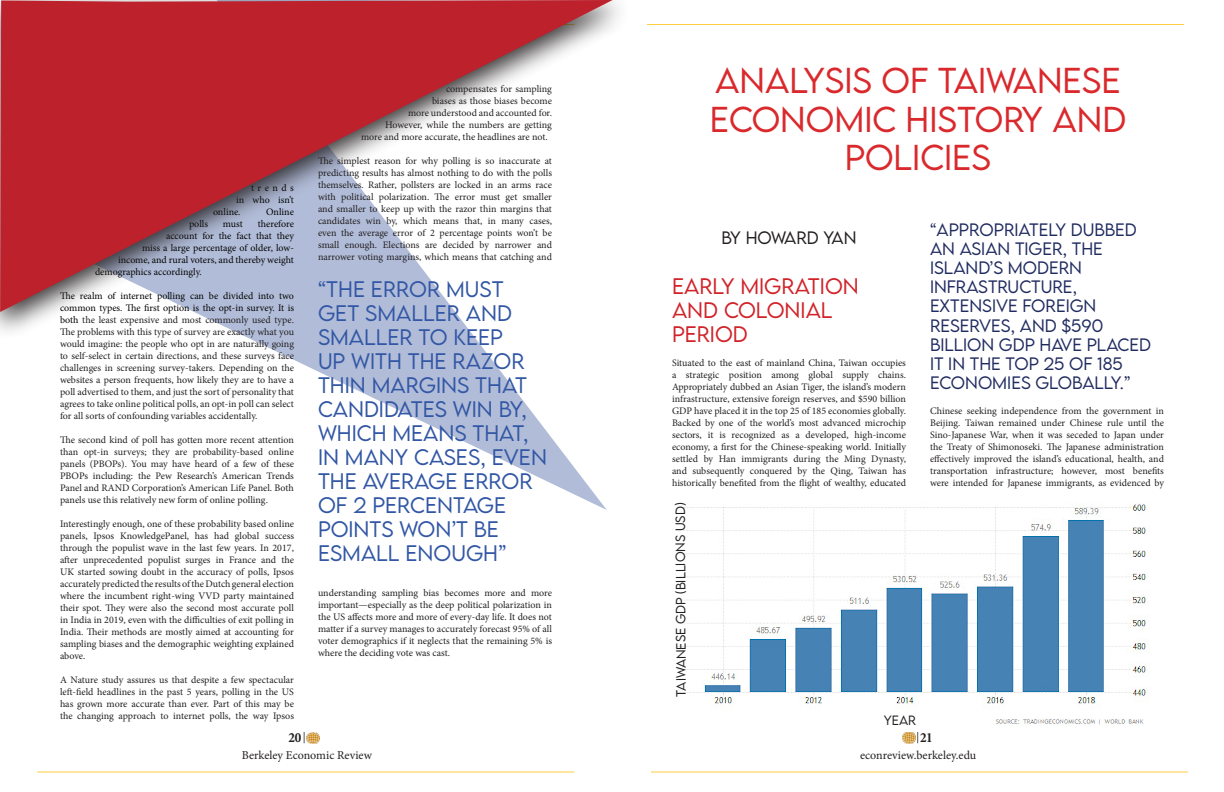
<style>
.page{position:relative;width:1224px;height:792px;background:#fff}
.page>*{position:absolute;margin:0;border:0;box-sizing:border-box;transform-origin:0 0}
.t1{font:300 32px/38.4px "LEMONMILK";color:#da292c;text-align:center}
.t2{font:300 20px/24px "LEMONMILK";color:#3257a5}
.t3{font:300 20px/24px "LEMONMILK";color:#d1232a}
.t4{font:300 16px/19.2px "LEMONMILK";color:#212c61}
.t5{font:300 16px "LEMONMILK";color:#231f20}
.t6{font:700 condensed 14px "Minion Pro";color:#231f20}
.t7{font:12px "Minion Pro";color:#231f20}
.t8{font:300 12px "LEMONMILK";letter-spacing:-.005em;color:#231f20}
.t9{font:10px/12px "Minion Pro";letter-spacing:-.005em;color:#231f20;text-align:justify}
.t10{font:10px "Minion Pro";color:#040503}
.s1{color:#040503}
</style>
<div class="page">
<svg style="left:304px;top:732px;width:15px;height:11px"></svg>
<svg style="left:903px;top:732px;width:15px;height:11px"></svg>
<hr style="left:37px;top:772px;width:537px;height:1px;background:#ffcf3f">
<hr style="left:651px;top:772px;width:537px;height:1px;background:#ffcf3f">
<hr style="left:647px;top:24px;width:537px;height:1px;background:#ffcf3f">
<svg style="left:255px;top:341px;width:352px;height:169px"></svg>
<div style="left:0;top:0;width:632px;height:341px;background:#231f20;opacity:.89"></div>
<svg style="left:0;top:0;width:613px;height:312px;fill:#bd212c"></svg>
<img style="left:677px;top:502px;width:473px;height:224px">
<p class="t10" style="left:251px;top:182px;width:44px">trends</p>
<p class="t10" style="left:236px;top:194px;width:59px">in who isn’t</p>
<p class="t10" style="left:213px;top:206px;width:29px">online.</p>
<p class="t10" style="left:266px;top:206px;width:29px">Online</p>
<p class="t10" style="left:189px;top:218px;width:21px">polls</p>
<p class="t10" style="left:223px;top:218px;width:21px">must</p>
<p class="t10" style="left:258px;top:218px;width:38px">therefore</p>
<p class="t10" style="left:166px;top:230px;width:130px">account for the fact that they</p>
<p class="t10" style="left:142px;top:242px;width:154px">miss a large percentage of older, low-</p>
<p class="t10" style="left:118px;top:254px;width:177px">income, and rural voters, and thereby weight</p>
<p class="t10" style="left:95px;top:266px;width:108px">demographics accordingly.</p>
<p class="t9" style="left:60px;top:290px;width:236px"><span class="s1">The realm of internet polling can be divided into two common types. The first option is the opt-in survey. It is both</span> the least expensive and most commonly used type.<br>The problems with this type of survey are exactly what you would imagine: the people who opt in are naturally going to self-select in certain directions, and these surveys face challenges in screening survey-takers. Depending on the websites a person frequents, how likely they are to have a poll advertised to them, and just the sort of personality that agrees to take online political polls, an opt-in poll can select for all sorts of confounding variables accidentally.</p>
<p class="t9" style="left:60px;top:434px;width:236px">The second kind of poll has gotten more recent attention than opt-in surveys; they are probability-based online panels (PBOPs). You may have heard of a few of these PBOPs including: the Pew Research’s American Trends Panel and RAND Corporation’s American Life Panel. Both panels use this relatively new form of online polling.</p>
<p class="t9" style="left:60px;top:518px;width:236px">Interestingly enough, one of these probability based online panels, Ipsos KnowledgePanel, has had global success through the populist wave in the last few years. In 2017, after unprecedented populist surges in France and the UK started sowing doubt in the accuracy of polls, Ipsos accurately predicted the results of the Dutch general election where the incumbent right-wing VVD party maintained their spot. They were also the second most accurate poll in India in 2019, even with the difficulties of exit polling in India. Their methods are mostly aimed at accounting for sampling biases and the demographic weighting explained above.</p>
<p class="t9" style="left:60px;top:674px;width:236px">A Nature study assures us that despite a few spectacular left-field headlines in the past 5 years, polling in the US has grown more accurate than ever. Part of this may be the changing approach to internet polls, the way Ipsos</p>
<p class="t9" style="left:446px;top:83px;width:107px">compensates for sampling</p>
<p class="t9" style="left:432px;top:95px;width:122px">biases as those biases become</p>
<p class="t9" style="left:408px;top:107px;width:146px">more understood and accounted for.</p>
<p class="t9" style="left:385px;top:119px;width:168px">However, while the numbers are getting</p>
<p class="t9" style="left:361px;top:131px;width:188px">more and more accurate, the headlines are not.</p>
<p class="t9" style="left:318px;top:155px;width:236px">The simplest reason for why polling is so inaccurate at predicting results has almost nothing to do with the polls themselves. Rather, pollsters are locked in an arms race with political polarization. The error must get smaller and smaller to keep up with the razor thin margins that candidates win by, which means that, in many cases, even the average error of 2 percentage points won’t be small enough. Elections are decided by narrower and narrower voting margins, which means that catching and</p>
<p class="t2" style="left:318px;top:277px;width:231px">“THE ERROR MUST<br>GET SMALLE R AND<br>SMALLE R TO KEEP<br>UP WITH THE RAZOR<br>THIN MARGINS THAT<br>CANDIDATES WIN BY,<br>WHICH MEANS THAT,<br>IN MANY CASES, EVEN<br>THE AVERAGE ERROR<br>OF 2 PERCENTAGE<br>POINTS WON’T BE<br>ESMALL ENOUGH”</p>
<p class="t9" style="left:318px;top:587px;width:236px">understanding sampling bias becomes more and more important—especially as the deep political polarization in the US affects more and more of every-day life. It does not matter if a survey manages to accurately forecast 95% of all voter demographics if it neglects that the remaining 5% is where the deciding vote was cast.</p>
<p class="t1" style="left:710px;top:62px;width:418px">ANALYSIS OF TAIWANESE<br>ECONOMIC H ISTORY AND<br>POLICIES</p>
<p class="t5" style="left:721px;top:228px;width:137px">BY H OWARD YAN</p>
<p class="t3" style="left:672px;top:274px;width:188px">EARLY M IGRATION<br>AND COLONIAL<br>PERIOD</p>
<p class="t9" style="left:672px;top:356px;width:236px">Situated to the east of mainland China, Taiwan occupies a strategic position among global supply chains.<br>Appropriately dubbed an Asian Tiger, the island’s modern infrastructure, extensive foreign reserves, and $590 billion GDP have placed it in the top 25 of 185 economies globally.<br>Backed by one of the world’s most advanced microchip sectors, it is recognized as a developed, high-income economy, a first for the Chinese-speaking world. Initially settled by Han immigrants during the Ming Dynasty, and subsequently conquered by the Qing, Taiwan has historically benefited from the flight of wealthy, educated</p>
<p class="t8" style="left:673px;top:697px;width:196px;rotate:-90deg">TAIWANESE GDP (B LLI IONS USD)</p>
<p class="t8" style="left:884px;top:712px;width:34px">YEAR</p>
<p class="t4" style="left:930px;top:220px;width:222px;text-indent:39px">ROPRIATELY DUBBED<br>AN ASIAN TIGER, THE<br>ISLAND’S MODERN<br>INFRASTRUCTURE,<br>EXTENSIVE FOREIGN<br>RESERVES, AND $590<br>BILLION GDP HAVE PLACE D<br>IT IN THE TOP 25 OF 185<br>ECONOMIES GLOBALLY.”</p>
<p class="t4" style="left:930px;top:220px;width:19px">“APP</p>
<p class="t9" style="left:930px;top:404px;width:236px">Chinese seeking independence from the government in Beijing. Taiwan remained under Chinese rule until the Sino-Japanese War, when it was seceded to Japan under the Treaty of Shimonoseki. The Japanese administration effectively improved the island’s educational, health, and transportation infrastructure; however, most benefits were intended for Japanese immigrants, as evidenced by</p>
<h3 class="t6" style="left:289px;top:728px;width:14px">20</h3>
<h3 class="t6" style="left:920px;top:728px;width:14px">21</h3>
<p class="t7" style="left:242px;top:748px;width:132px">Berkeley Economic Review</p>
<p class="t7" style="left:860px;top:748px;width:118px">econreview.berkeley.edu</p>
</div>
